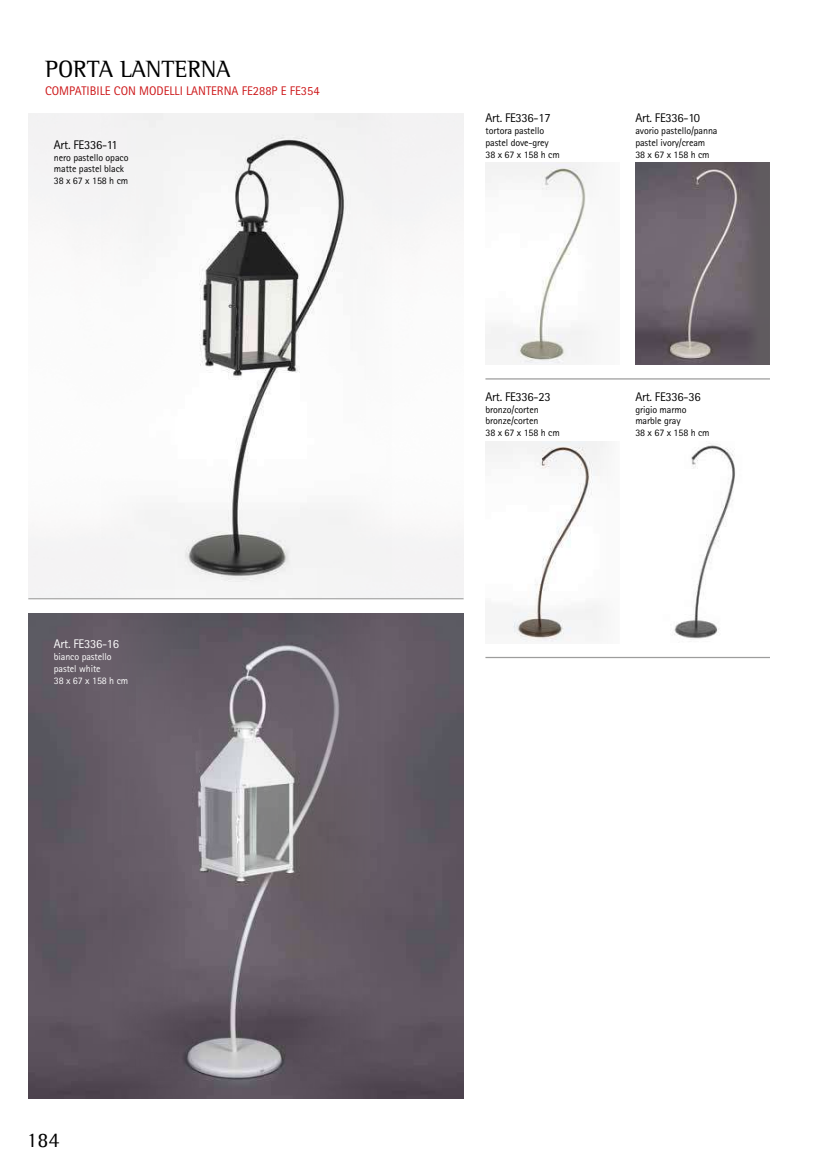
<style>
.page{position:relative;width:815px;height:1170px;background:#fff}
.page>*{position:absolute;margin:0;border:0;box-sizing:border-box;transform-origin:0 0}
.t1{font:24.12px "Agfa Rotis Semi Serif";color:#000}
.t2{font:21.25px "Agfa Rotis Semi Serif";color:#000}
.t3{font:12.5px "Rotis Sans Serif Std";letter-spacing:-.02em;color:#000}
.t4{font:12.5px "Rotis Sans Serif Std";color:#cd1719}
.t5{font:12.5px "Rotis Sans Serif Std";letter-spacing:-.02em;color:#fff}
.t6{font:10px/11.9px "Rotis Sans Serif Std";letter-spacing:-.01em;color:#000}
.t7{font:10px/11.9px "Rotis Sans Serif Std";letter-spacing:-.01em;color:#fff}
</style>
<div class="page">
<img style="left:175px;top:113px;width:142px;height:472px">
<img style="left:317px;top:113px;width:147px;height:485px">
<img style="left:231px;top:613px;width:29px;height:485px">
<img style="left:28px;top:613px;width:203px;height:485px">
<img style="left:260px;top:613px;width:204px;height:485px">
<hr style="left:28px;top:598px;width:436px;height:1px;background:#9d9d9c">
<div style="left:485px;top:163px;width:135px;height:202px;background:#f9f9f9"></div>
<img style="left:518px;top:168px;width:68px;height:195px">
<img style="left:635px;top:163px;width:133px;height:202px">
<hr style="left:485px;top:378px;width:285px;height:1px;background:#9d9d9c">
<img style="left:485px;top:441px;width:122px;height:201px">
<img style="left:674px;top:443px;width:61px;height:196px">
<hr style="left:485px;top:656px;width:285px;height:2px;background:#9d9d9c">
<h1 class="t1" style="left:45px;top:55px;width:187px">PORTA LANTERNA</h1>
<p class="t4" style="left:45px;top:83px;width:276px">COMPATIBILE CON MODELLI LANTERNA FE288P E FE354</p>
<p class="t3" style="left:54px;top:137px;width:65px">Art. FE336-11</p>
<p class="t6" style="left:54px;top:151px;width:76px">nero pastello opaco matte pastel black<br>38 x 67 x 158 h cm</p>
<p class="t5" style="left:54px;top:636px;width:67px">Art. FE336-16</p>
<p class="t7" style="left:54px;top:651px;width:76px">bianco pastello pastel white<br>38 x 67 x 158 h cm</p>
<p class="t3" style="left:485px;top:110px;width:67px">Art. FE336-17</p>
<p class="t6" style="left:485px;top:124px;width:76px">tortora pastello pastel dove-grey<br>38 x 67 x 158 h cm</p>
<p class="t3" style="left:635px;top:110px;width:66px">Art. FE336-10</p>
<p class="t6" style="left:635px;top:124px;width:84px">avorio pastello/panna pastel ivory/cream<br>38 x 67 x 158 h cm</p>
<p class="t3" style="left:485px;top:389px;width:67px">Art. FE336-23</p>
<p class="t6" style="left:485px;top:403px;width:76px">bronzo/corten bronze/corten<br>38 x 67 x 158 h cm</p>
<p class="t3" style="left:635px;top:389px;width:67px">Art. FE336-36</p>
<p class="t6" style="left:635px;top:403px;width:76px">grigio marmo marble gray<br>38 x 67 x 158 h cm</p>
<h2 class="t2" style="left:27px;top:1127px;width:35px">184</h2>
</div>
